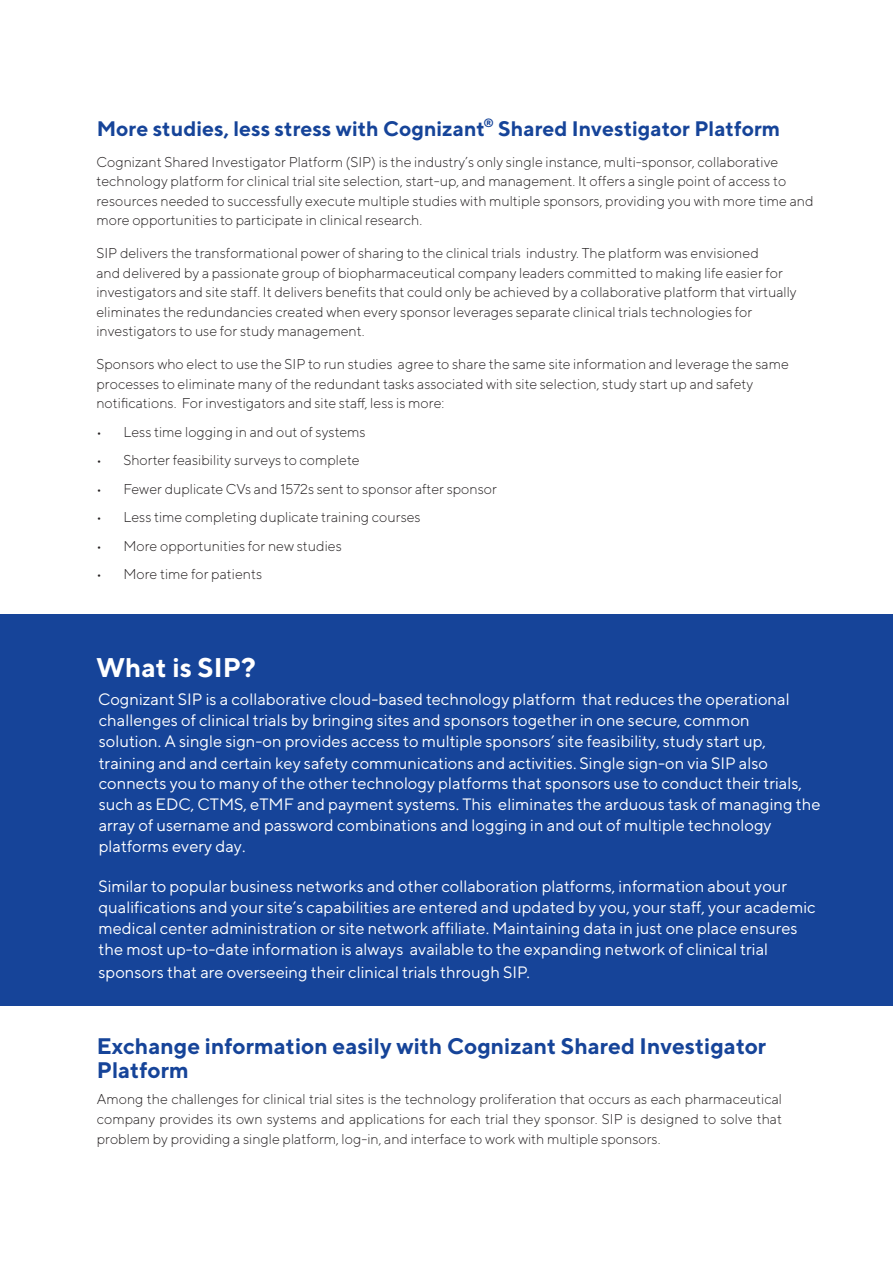
<style>
.page{position:relative;width:893px;height:1263px;background:#fff}
.page>*{position:absolute;margin:0;border:0;box-sizing:border-box;transform-origin:0 0}
.Quick_Take_Body_11_1{font:700 27px "TT Norms";color:#fff}
.Body_9_5_13{font:700 22.5px/24px "TT Norms";color:#164499}
.Body_9_5_13-2{font:700 21px "TT Norms";color:#164499}
.Quick_Take_Body_11_1-2{font:16.5px/21px "TT Norms";color:#fff}
.Body_9_5_13-3{font:300 14.25px/19.5px "TT Norms";color:#231f20}
</style>
<div class="page">
<div style="left:0;top:614px;width:893px;height:391px;background:#164499"></div>
<p class="Body_9_5_13-2" style="left:97px;top:115px;width:685px">More studies, less stress with Cognizant<sup>®</sup> Shared Investigator Platform</p>
<p class="Body_9_5_13-3" style="left:96px;top:152px;width:719px">Cognizant Shared Investigator Platform (SIP) is the industry’s only single instance, multi-sponsor, collaborative technology platform for clinical trial site selection, start-up, and management. It offers a single point of access to resources needed to successfully execute multiple studies with multiple sponsors, providing you with more time and more opportunities to participate in clinical research.</p>
<p class="Body_9_5_13-3" style="left:96px;top:243px;width:702px">SIP delivers the transformational power of sharing to the clinical trials industry. The platform was envisioned<br>and delivered by a passionate group of biopharmaceutical company leaders committed to making life easier for investigators and site staff. It delivers benefits that could only be achieved by a collaborative platform that virtually eliminates the redundancies created when every sponsor leverages separate clinical trials technologies for investigators to use for study management.</p>
<p class="Body_9_5_13-3" style="left:96px;top:354px;width:694px">Sponsors who elect to use the SIP to run studies agree to share the same site information and leverage the same processes to eliminate many of the redundant tasks associated with site selection, study start up and safety notifications. For investigators and site staff, less is more:</p>
<p class="Body_9_5_13-3" style="left:96px;top:422px;width:271px">• Less time logging in and out of systems</p>
<p class="Body_9_5_13-3" style="left:96px;top:450px;width:265px">• Shorter feasibility surveys to complete</p>
<p class="Body_9_5_13-3" style="left:96px;top:479px;width:402px">• Fewer duplicate CVs and 1572s sent to sponsor after sponsor</p>
<p class="Body_9_5_13-3" style="left:96px;top:507px;width:326px">• Less time completing duplicate training courses</p>
<p class="Body_9_5_13-3" style="left:96px;top:536px;width:247px">• More opportunities for new studies</p>
<p class="Body_9_5_13-3" style="left:96px;top:564px;width:167px">• More time for patients</p>
<p class="Quick_Take_Body_11_1" style="left:96px;top:650px;width:161px">What is SIP?</p>
<p class="Quick_Take_Body_11_1-2" style="left:98px;top:688px;width:693px">Cognizant SIP is a collaborative cloud-based technology platform that reduces the operational challenges of clinical trials by bringing sites and sponsors together in one secure, common solution. A single sign-on provides access to multiple sponsors’ site feasibility, study start up,</p>
<p class="Quick_Take_Body_11_1-2" style="left:99px;top:753px;width:705px;line-height:19.2px">training and and certain key safety communications and activities. Single sign-on via SIP also connects you to many of the other technology platforms that sponsors use to conduct their trials,</p>
<p class="Quick_Take_Body_11_1-2" style="left:99px;top:793px;width:723px">such as EDC, CTMS, eTMF and payment systems. This eliminates the arduous task of managing the array of username and password combinations and logging in and out of multiple technology platforms every day.</p>
<p class="Quick_Take_Body_11_1-2" style="left:98px;top:875px;width:719px">Similar to popular business networks and other collaboration platforms, information about your qualifications and your site’s capabilities are entered and updated by you, your staff, your academic medical center administration or site network affiliate. Maintaining data in just one place ensures the most up-to-date information is always available to the expanding network of clinical trial</p>
<p class="Quick_Take_Body_11_1-2" style="left:98px;top:961px;width:433px">sponsors that are overseeing their clinical trials through SIP.</p>
<p class="Body_9_5_13" style="left:97px;top:1033px;width:671px">Exchange information easily with Cognizant Shared Investigator<br>Platform</p>
<p class="Body_9_5_13-3" style="left:97px;top:1089px;width:687px;text-align:justify">Among the challenges for clinical trial sites is the technology proliferation that occurs as each pharmaceutical company provides its own systems and applications for each trial they sponsor. SIP is designed to solve that problem by providing a single platform, log-in, and interface to work with multiple sponsors.</p>
</div>
